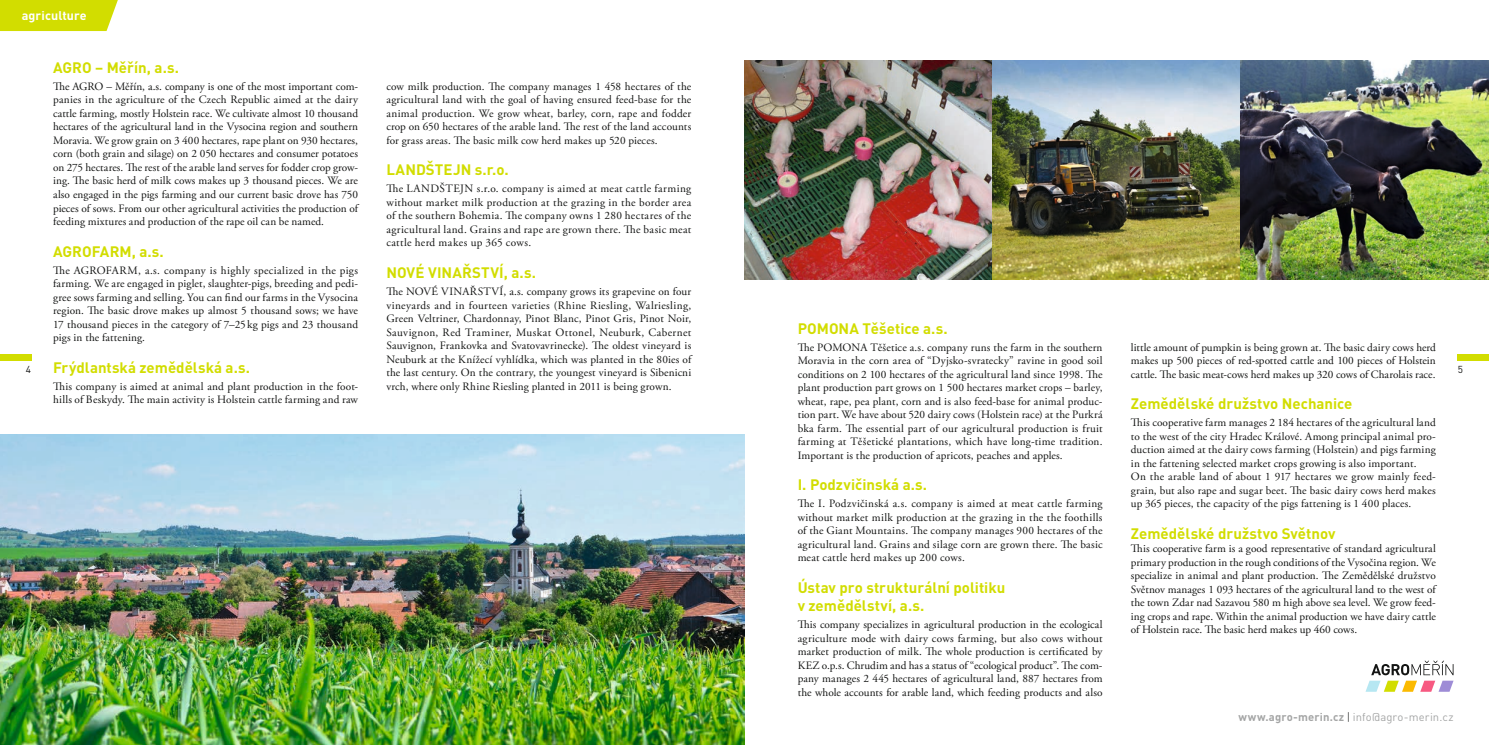
<style>
.page{position:relative;width:1489px;height:745px;background:#fff}
.page>*{position:absolute;margin:0;border:0;box-sizing:border-box;transform-origin:0 0}
.t1{font:700 15px/18.4px "DINCE";color:#d2dd00}
.t2{font:700 12.5px "DINCE";letter-spacing:.005em;color:#fff}
.t3{font:11.25px/13.5px "Adobe Garamond Pro";letter-spacing:.015em;color:#131413;text-align:justify}
.t4{font:11.25px "DIN Pro";letter-spacing:.01em;color:#a4a5a5}
.t5{font:10px "DINCE";color:#131413}
.s1{font-weight:700}
.s2{font-family:"DINCE";font-weight:300;color:#131413}
</style>
<div class="page">
<img style="left:0;top:434px;width:744px;height:310px">
<div style="left:0;top:354px;width:31px;height:7px;background:#d2dd00"></div>
<div style="left:1457px;top:354px;width:31px;height:7px;background:#d2dd00"></div>
<svg style="left:1366px;top:680px;width:87px;height:11px"></svg>
<svg style="left:1371px;top:660px;width:82px;height:14px"></svg>
<img style="left:744px;top:60px;width:744px;height:219px">
<div style="left:0;top:0;width:118px;height:31px;background:#d2dd00"></div>
<p class="t2" style="left:22px;top:7px;width:67px">agriculture</p>
<h1 class="t1" style="left:53px;top:57px;width:127px">AGRO – Měřín, a.s.</h1>
<p class="t3" style="left:53px;top:80px;width:306px">The AGRO – Měřín, a.s. company is one of the most important com&shy;panies in the agriculture of the Czech Republic aimed at the dairy cattle farming, mostly Holstein race. We cultivate almost 10 thousand hectares of the agricultural land in the Vysocina region and southern Moravia. We grow grain on 3 400 hectares, rape plant on 930 hectares, corn (both grain and silage) on 2 050 hectares and consumer potatoes on 275 hectares. The rest of the arable land serves for fodder crop grow&shy;ing. The basic herd of milk cows makes up 3 thousand pieces. We are also engaged in the pigs farming and our current basic drove has 750 pieces of sows. From our other agricultural activities the production of feeding mixtures and production of the rape oil can be named.</p>
<h1 class="t1" style="left:53px;top:241px;width:112px">AGROFARM, a.s.</h1>
<p class="t3" style="left:53px;top:263px;width:306px">The AGROFARM, a.s. company is highly specialized in the pigs farming. We are engaged in piglet, slaughter-pigs, breeding and pedi&shy;gree sows farming and selling. You can find our farms in the Vysocina region. The basic drove makes up almost 5 thousand sows; we have 17 thousand pieces in the category of 7–25kg pigs and 23 thousand pigs in the fattening.</p>
<h1 class="t1" style="left:53px;top:357px;width:198px">Frýdlantská zemědělská a.s.</h1>
<p class="t3" style="left:53px;top:379px;width:306px">This company is aimed at animal and plant production in the foot&shy;hills of Beskydy. The main activity is Holstein cattle farming and raw</p>
<p class="t3" style="left:386px;top:80px;width:306px">cow milk production. The company manages 1 458 hectares of the agricultural land with the goal of having ensured feed-base for the animal production. We grow wheat, barley, corn, rape and fodder crop on 650 hectares of the arable land. The rest of the land accounts for grass areas. The basic milk cow herd makes up 520 pieces.</p>
<h1 class="t1" style="left:386px;top:160px;width:124px">LANDŠTEJN s.r.o.</h1>
<p class="t3" style="left:386px;top:182px;width:306px">The LANDŠTEJN s.r.o. company is aimed at meat cattle farming without market milk production at the grazing in the border area of the southern Bohemia. The company owns 1 280 hectares of the agricultural land. Grains and rape are grown there. The basic meat cattle herd makes up 365 cows.</p>
<h1 class="t1" style="left:386px;top:262px;width:151px">NOVÉ VINAŘSTVÍ, a.s.</h1>
<p class="t3" style="left:386px;top:285px;width:306px">The NOVÉ VINAŘSTVÍ, a.s. company grows its grapevine on four vineyards and in fourteen varieties (Rhine Riesling, Walriesling, Green Veltriner, Chardonnay, Pinot Blanc, Pinot Gris, Pinot Noir, Sauvignon, Red Traminer, Muskat Ottonel, Neuburk, Cabernet Sauvignon, Frankovka and Svatovavrinecke). The oldest vineyard is Neuburk at the Knížecí vyhlídka, which was planted in the 80ies of the last century. On the contrary, the youngest vineyard is Sibenicni vrch, where only Rhine Riesling planted in 2011 is being grown.</p>
<h1 class="t1" style="left:797px;top:318px;width:151px">POMONA Těšetice a.s.</h1>
<p class="t3" style="left:797px;top:340px;width:306px">The POMONA Těšetice a.s. company runs the farm in the southern Moravia in the corn area of “Dyjsko-svratecky” ravine in good soil conditions on 2 100 hectares of the agricultural land since 1998. The plant production part grows on 1 500 hectares market crops – barley, wheat, rape, pea plant, corn and is also feed-base for animal produc&shy;tion part. We have about 520 dairy cows (Holstein race) at the Purkrá bka farm. The essential part of our agricultural production is fruit farming at Těšetické plantations, which have long-time tradition.<br>Important is the production of apricots, peaches and apples.</p>
<h1 class="t1" style="left:797px;top:474px;width:131px">I. Podzvičinská a.s.</h1>
<p class="t3" style="left:797px;top:497px;width:306px">The I. Podzvičinská a.s. company is aimed at meat cattle farming without market milk production at the grazing in the the foothills of the Giant Mountains. The company manages 900 hectares of the agricultural land. Grains and silage corn are grown there. The basic meat cattle herd makes up 200 cows.</p>
<h1 class="t1" style="left:797px;top:577px;width:209px">Ústav pro strukturální politiku v zemědělství, a.s.</h1>
<p class="t3" style="left:797px;top:618px;width:306px">This company specializes in agricultural production in the ecological agriculture mode with dairy cows farming, but also cows without market production of milk. The whole production is certificated by KEZ o.p.s. Chrudim and has a status of “ecological product”. The com&shy;pany manages 2 445 hectares of agricultural land, 887 hectares from the whole accounts for arable land, which feeding products and also</p>
<p class="t3" style="left:1130px;top:340px;width:306px">little amount of pumpkin is being grown at. The basic dairy cows herd makes up 500 pieces of red-spotted cattle and 100 pieces of Holstein cattle. The basic meat-cows herd makes up 320 cows of Charolais race.</p>
<h1 class="t1" style="left:1130px;top:393px;width:223px">Zemědělské družstvo Nechanice</h1>
<p class="t3" style="left:1130px;top:416px;width:306px;text-align:left">This cooperative farm manages 2 184 hectares of the agricultural land to the west of the city Hradec Králové. Among principal animal pro&shy;duction aimed at the dairy cows farming (Holstein) and pigs farming in the fattening selected market crops growing is also important.<br>On the arable land of about 1 917 hectares we grow mainly feed&shy;grain, but also rape and sugar beet. The basic dairy cows herd makes up 365 pieces, the capacity of the pigs fattening is 1 400 places.</p>
<h1 class="t1" style="left:1130px;top:523px;width:206px">Zemědělské družstvo Světnov</h1>
<p class="t3" style="left:1130px;top:542px;width:306px">This cooperative farm is a good representative of standard agricultural primary production in the rough conditions of the Vysočina region. We specialize in animal and plant production. The Zemědělské družstvo Světnov manages 1 093 hectares of the agricultural land to the west of the town Zdar nad Sazavou 580 m high above sea level. We grow feed&shy;ing crops and rape. Within the animal production we have dairy cattle of Holstein race. The basic herd makes up 460 cows.</p>
<p class="t5" style="left:26px;top:363px;width:7px">4</p>
<p class="t5" style="left:1457px;top:363px;width:7px">5</p>
<p class="t4" style="left:1238px;top:708px;width:216px"><span class="s1">www.agro-merin.cz</span> <span class="s2">|</span> info@agro-merin.cz</p>
</div>
